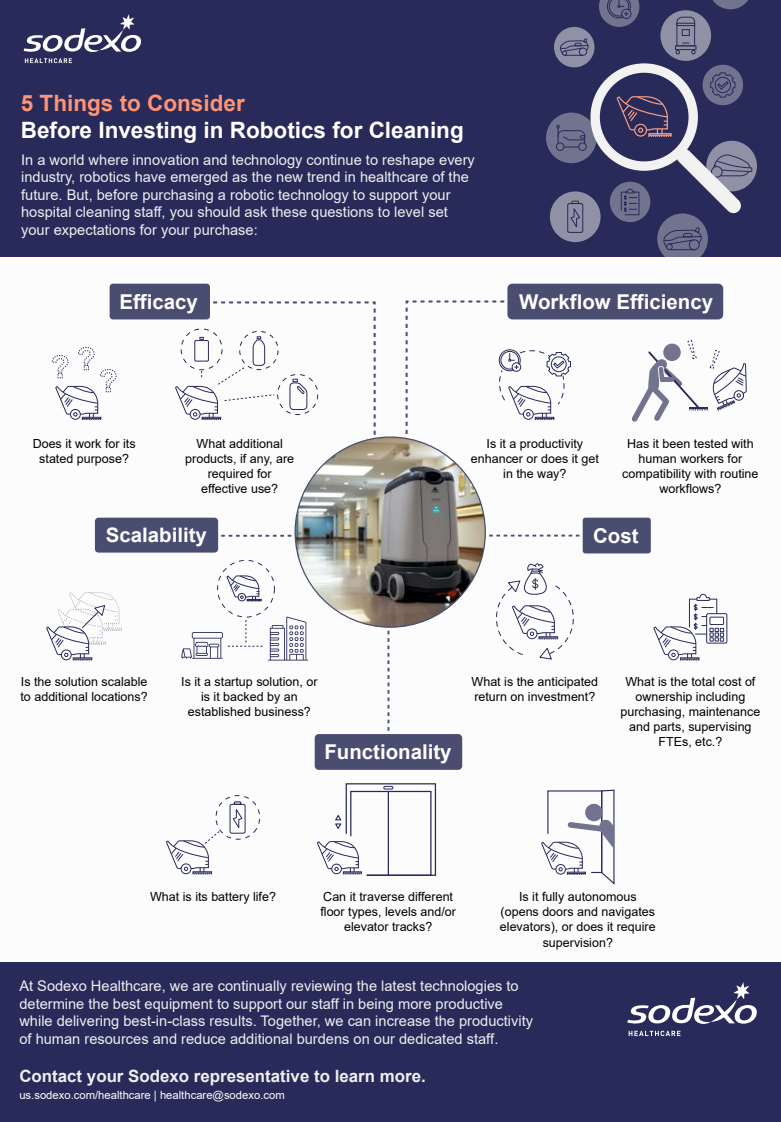
<style>
.page{position:relative;width:781px;height:1122px;background:#fff}
.page>*{position:absolute;margin:0;border:0;box-sizing:border-box;transform-origin:0 0}
.t1{font:700 22.5px/27px "Arial";color:#fff}
.t2{font:700 20.44px "Arial";color:#fff}
.t3{font:700 19.94px "Arial";color:#fff}
.t4{font:700 16.88px "Arial";color:#efefef}
.t5{font:14.62px/17.6px "Arial";color:#efefef}
.t6{font:12.5px/15px "Arial";color:#000;text-align:center}
.t7{font:11.25px "Arial";color:#fff}
.s1{color:#ff9374}
</style>
<div class="page">
<div style="left:0;top:0;width:780px;height:256px;background:#282a59"></div>
<svg style="left:317px;top:783px;width:119px;height:93px"></svg>
<svg style="left:226px;top:575px;width:35px;height:26px"></svg>
<svg style="left:181px;top:616px;width:127px;height:44px"></svg>
<div style="left:217px;top:560px;width:57px;height:57px;border:1px dashed #282a59;border-radius:50%"></div>
<svg style="left:706px;top:613px;width:20px;height:30px"></svg>
<div style="left:706px;top:613px;width:21px;height:30px;border:1px solid #282a59;border-radius:2px"></div>
<svg style="left:653px;top:593px;width:70px;height:67px"></svg>
<div style="left:0;top:962px;width:780px;height:159px;background:#282a59"></div>
<svg style="left:51px;top:347px;width:66px;height:73px"></svg>
<svg style="left:496px;top:563px;width:77px;height:97px"></svg>
<svg style="left:46px;top:592px;width:76px;height:68px"></svg>
<svg style="left:24px;top:14px;width:117px;height:49px"></svg>
<svg style="left:627px;top:982px;width:130px;height:54px"></svg>
<svg style="left:631px;top:340px;width:116px;height:82px"></svg>
<svg style="left:541px;top:789px;width:73px;height:96px"></svg>
<div style="left:585px;top:803px;width:17px;height:18px;background:#72738f;border-radius:50%"></div>
<svg style="left:166px;top:795px;width:95px;height:79px"></svg>
<svg style="left:218px;top:535px;width:74px;height:1px"></svg>
<div style="left:95px;top:517px;width:123px;height:35px;background:#494d70;border-radius:4px"></div>
<svg style="left:174px;top:301px;width:202px;height:164px"></svg>
<svg style="left:405px;top:300px;width:176px;height:156px"></svg>
<svg style="left:387px;top:627px;width:2px;height:104px"></svg>
<svg style="left:485px;top:534px;width:95px;height:2px"></svg>
<div style="left:507px;top:284px;width:216px;height:35px;background:#494d70;border-radius:5px"></div>
<div style="left:110px;top:284px;width:100px;height:35px;background:#494d70;border-radius:3px"></div>
<div style="left:582px;top:517px;width:68px;height:36px;background:#494d70;border-radius:3px"></div>
<div style="left:314px;top:734px;width:148px;height:35px;background:#494d70;border-radius:4px"></div>
<img style="left:295px;top:437px;width:190px;height:190px;border-radius:95px">
<svg style="left:609px;top:182px;width:41px;height:40px"></svg>
<svg style="left:713px;top:0;width:35px;height:9px"></svg>
<div style="left:702px;top:65px;width:40px;height:40px;background:#72738f;border-radius:50%"></div>
<div style="left:545px;top:113px;width:51px;height:50px;background:#72738f;border-radius:50%"></div>
<div style="left:556px;top:142px;width:8px;height:9px;border:1px solid #282a59;border-radius:50%"></div>
<div style="left:578px;top:142px;width:8px;height:9px;border:1px solid #282a59;border-radius:50%"></div>
<svg style="left:556px;top:125px;width:29px;height:23px"></svg>
<div style="left:660px;top:10px;width:50px;height:51px;background:#9091a6;border-radius:50%"></div>
<div style="left:675px;top:45px;width:21px;height:5px;border:1px solid #282a59"></div>
<svg style="left:675px;top:16px;width:20px;height:38px"></svg>
<div style="left:554px;top:27px;width:40px;height:40px;background:#9091a6;border-radius:50%"></div>
<svg style="left:560px;top:38px;width:28px;height:18px"></svg>
<div style="left:549px;top:191px;width:51px;height:51px;background:#9091a6;border-radius:50%"></div>
<div style="left:567px;top:203px;width:16px;height:30px;border:1px solid #282a59;border-radius:2px"></div>
<svg style="left:569px;top:200px;width:11px;height:28px"></svg>
<svg style="left:599px;top:0;width:40px;height:27px"></svg>
<div style="left:590px;top:63px;width:107px;height:108px;border:9px solid #f2f2f2;border-radius:50%"></div>
<svg style="left:615px;top:72px;width:139px;height:184px"></svg>
<h1 class="t1" style="left:21px;top:90px;width:444px"><span class="s1">5 Things to Consider<br></span>Before Investing in Robotics for Cleaning</h1>
<p class="t5" style="left:21px;top:151px;width:455px">In a world where innovation and technology continue to reshape every industry, robotics have emerged as the new trend in healthcare of the future. But, before purchasing a robotic technology to support your hospital cleaning staff, you should ask these questions to level set your expectations for your purchase:</p>
<h2 class="t2" style="left:119px;top:287px;width:80px">Efficacy</h2>
<h2 class="t2" style="left:519px;top:287px;width:195px">Workflow Efficiency</h2>
<p class="t6" style="left:33px;top:436px;width:104px">Does it work for its stated purpose?</p>
<p class="t6" style="left:185px;top:436px;width:110px">What additional products, if any, are required for effective use?</p>
<h3 class="t3" style="left:106px;top:521px;width:103px">Scalability</h3>
<p class="t6" style="left:470px;top:436px;width:129px">Is it a productivity enhancer or does it get in the way?</p>
<p class="t6" style="left:622px;top:436px;width:138px">Has it been tested with human workers for compatibility with routine workflows?</p>
<p class="t2" style="left:593px;top:521px;width:47px">Cost</p>
<p class="t6" style="left:20px;top:674px;width:129px;text-align:left">Is the solution scalable to additional locations?</p>
<p class="t6" style="left:181px;top:674px;width:138px">Is it a startup solution, or is it backed by an established business?</p>
<h2 class="t2" style="left:324px;top:737px;width:129px">Functionality</h2>
<p class="t6" style="left:471px;top:674px;width:128px;text-align:left">What is the anticipated return on investment?</p>
<p class="t6" style="left:620px;top:674px;width:141px">What is the total cost of ownership including purchasing, maintenance and parts, supervising<br>FTEs, etc.?</p>
<p class="t6" style="left:150px;top:889px;width:127px">What is its battery life?</p>
<p class="t6" style="left:320px;top:889px;width:137px">Can it traverse different floor types, levels and/or elevator tracks?</p>
<p class="t6" style="left:499px;top:889px;width:157px">Is it fully autonomous (opens doors and navigates elevators), or does it require supervision?</p>
<p class="t5" style="left:19px;top:977px;width:515px">At Sodexo Healthcare, we are continually reviewing the latest technologies to determine the best equipment to support our staff in being more productive while delivering best-in-class results. Together, we can increase the productivity of human resources and reduce additional burdens on our dedicated staff.</p>
<p class="t4" style="left:19px;top:1063px;width:408px">Contact your Sodexo representative to learn more.</p>
<p class="t7" style="left:19px;top:1087px;width:267px">us.sodexo.com/healthcare | healthcare@sodexo.com</p>
</div>
